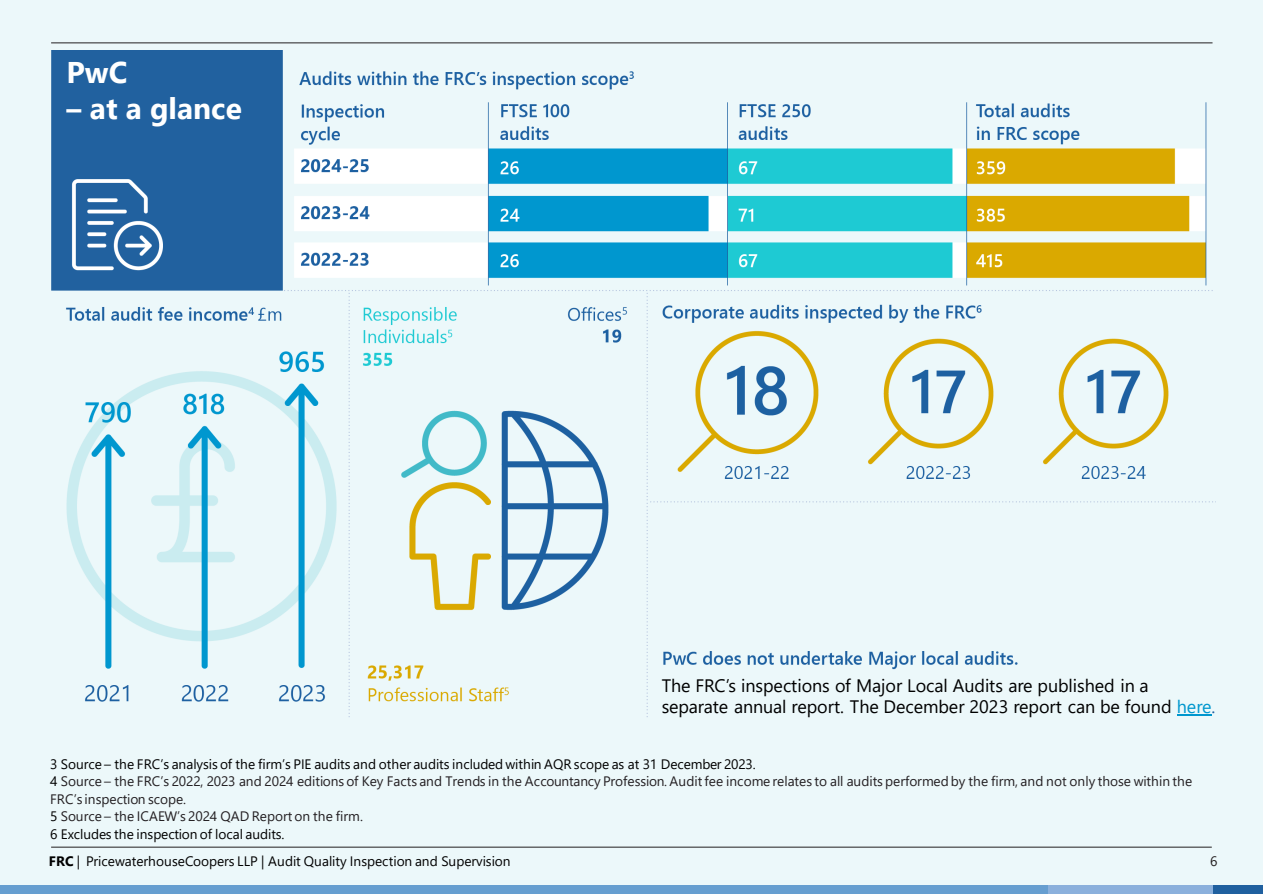
<style>
.page{position:relative;width:1263px;height:894px;background:#fff}
.page>*{position:absolute;margin:0;border:0;box-sizing:border-box;transform-origin:0 0}
.t1{font:700 29.85px "Segoe UI";color:#fff}
.t2{font:18px/21.6px "Segoe UI";letter-spacing:-.005em;color:#000}
.t3{font:13.65px/17.7px "Segoe UI";letter-spacing:-.005em;color:#231f22}
.t4{font:13.65px "Segoe UI";letter-spacing:-.005em;color:#000}
.t5{font:13.65px "Segoe UI";color:#231f20}
.s1{color:#0097ce}
.s2{color:#1e60a1}
.s3{color:#000}
.s4{font-weight:700}
</style>
<div class="page">
<div style="left:0;top:0;width:1263px;height:893px;background:#ecf8fa"></div>
<hr style="left:51px;top:42px;width:1161px;height:1px;background:#231f20">
<hr style="left:51px;top:846px;width:1161px;height:1px;background:#231f20">
<div style="left:0;top:885px;width:1048px;height:8px;background:#669ed0"></div>
<div style="left:1048px;top:885px;width:166px;height:8px;background:#8bb0dc"></div>
<div style="left:1214px;top:885px;width:49px;height:8px;background:#20609f"></div>
<img style="left:51px;top:50px;width:1162px;height:667px">
<hr style="left:1177px;top:714px;width:34px;height:1px;background:#0097ce">
<p class="t1" style="left:67px;top:45px;width:62px">PwC</p>
<p class="t1" style="left:67px;top:81px;width:177px">– at a glance</p>
<p class="t2" style="left:662px;top:672px;width:555px">The FRC’s inspections of Major Local Audits are published in a separate annual report. The December 2023 report can be found <span class="s1">here</span><span class="s2">.</span></p>
<p class="t4" style="left:50px;top:750px;width:707px">3 Source – the FRC’s analysis of the firm’s PIE audits and other audits included within AQR scope as at 31 December 2023.</p>
<p class="t3" style="left:50px;top:771px;width:1144px"><span class="s3">4</span> Source – the FRC’s 2022, 2023 and 2024 editions of Key Facts and Trends in the Accountancy Profession. Audit fee income relates to all audits performed by the firm, and not only those within the<br>FRC’s inspection scope.</p>
<p class="t3" style="left:50px;top:806px;width:314px"><span class="s3">5</span> Source – the ICAEW’s 2024 QAD Report on the firm.</p>
<p class="t4" style="left:50px;top:821px;width:236px">6 Excludes the inspection of local audits.</p>
<p class="t4" style="left:49px;top:847px;width:463px"><span class="s4">FRC</span> | PricewaterhouseCoopers LLP | Audit Quality Inspection and Supervision</p>
<p class="t5" style="left:1210px;top:847px;width:9px">6</p>
</div>
